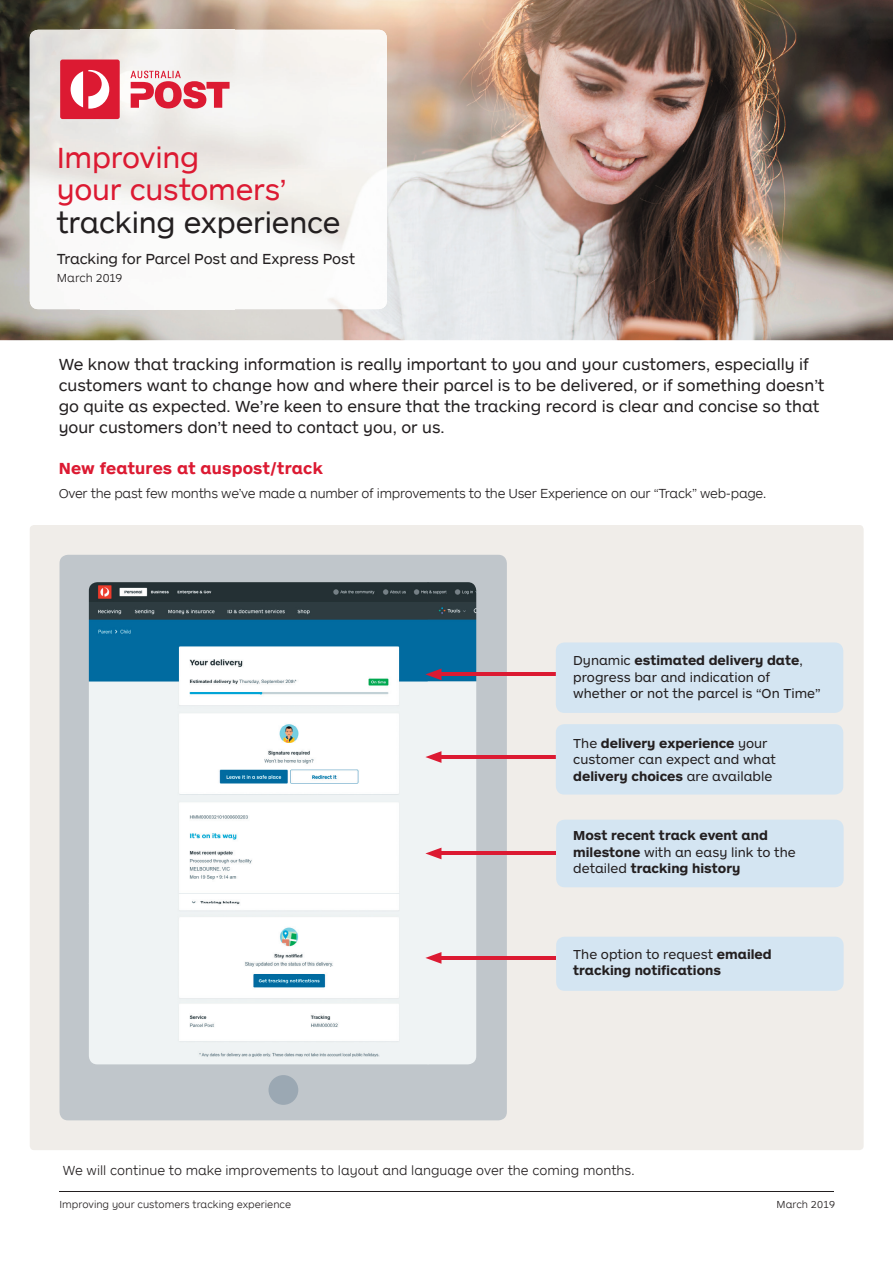
<style>
.page{position:relative;width:893px;height:1263px;background:#fff}
.page>*{position:absolute;margin:0;border:0;box-sizing:border-box;transform-origin:0 0}
.t1{font:30px/32.2px "AP Letter";letter-spacing:-.005em;color:#dc1a32}
.t2{font:16.5px/21px "AP Letter";color:#231f20}
.t3{font:700 16.5px "AP Letter";letter-spacing:.01em;color:#dc1a32}
.t4{font:15px "AP Letter";letter-spacing:-.005em;color:#231f20}
.t5{font:13.5px/16.5px "Letter";color:#231f20}
.t6{font:700 13.5px/16.5px "Letter";color:#231f20}
.t7{font:300 13.5px "AP Letter";letter-spacing:-.02em;color:#231f20}
.t8{font:300 13.5px "AP Letter";color:#231f20}
.t9{font:300 12px "AP Letter";letter-spacing:-.01em;color:#231f20}
.t10{font:300 10.5px "AP Letter";color:#231f20}
.s1{color:#231f20}
.s2{font-weight:700}
.s3{font-weight:400}
</style>
<div class="page">
<div style="left:30px;top:525px;width:834px;height:625px;background:#f0ede9;border-radius:4px"></div>
<hr style="left:60px;top:1191px;width:774px;height:1px;background:#231f20">
<img style="left:0;top:0;width:893px;height:340px">
<img style="left:30px;top:30px;width:357px;height:279px">
<svg style="left:130px;top:71px;width:100px;height:37px"></svg>
<div style="left:60px;top:60px;width:60px;height:59px;background:#dc1a32;border-radius:2px"></div>
<svg style="left:71px;top:70px;width:38px;height:39px"></svg>
<div style="left:60px;top:555px;width:447px;height:565px;background:#c0c6cb;border-radius:9px"></div>
<div style="left:269px;top:1075px;width:29px;height:30px;background:#9ba8b3;border-radius:50%"></div>
<img style="left:89px;top:582px;width:387px;height:482px">
<hr style="left:436px;top:673px;width:120px;height:3px;background:#dc1a32">
<svg style="left:425px;top:668px;width:16px;height:12px"></svg>
<div style="left:556px;top:642px;width:287px;height:71px;background:#d4e5f2;border-radius:9px"></div>
<hr style="left:436px;top:755px;width:120px;height:3px;background:#dc1a32">
<svg style="left:425px;top:751px;width:16px;height:12px"></svg>
<div style="left:556px;top:724px;width:287px;height:70px;background:#d4e5f2;border-radius:9px"></div>
<hr style="left:436px;top:852px;width:120px;height:3px;background:#dc1a32">
<svg style="left:425px;top:848px;width:16px;height:11px"></svg>
<div style="left:556px;top:820px;width:288px;height:67px;background:#d4e5f2;border-radius:9px"></div>
<hr style="left:436px;top:956px;width:120px;height:3px;background:#dc1a32">
<svg style="left:425px;top:952px;width:16px;height:12px"></svg>
<div style="left:556px;top:937px;width:288px;height:54px;background:#d4e5f2;border-radius:9px"></div>
<h1 class="t1" style="left:57px;top:140px;width:285px">Improving<br>your customers’ <span class="s1">tracking experience</span></h1>
<p class="t4" style="left:57px;top:249px;width:300px">Tracking for Parcel Post and Express Post</p>
<p class="t9" style="left:57px;top:270px;width:67px">March 2019</p>
<p class="t2" style="left:59px;top:353px;width:767px">We know that tracking information is really important to you and your customers, especially if customers want to change how and where their parcel is to be delivered, or if something doesn’t go quite as expected. We’re keen to ensure that the tracking record is clear and concise so that your customers don’t need to contact you, or us.</p>
<h2 class="t3" style="left:59px;top:457px;width:266px">New features at auspost/track</h2>
<p class="t7" style="left:59px;top:485px;width:709px">Over the past few months we’ve made a number of improvements to the User Experience on our “Track” web-page.</p>
<p class="t5" style="left:573px;top:652px;width:249px">Dynamic <span class="s2">estimated delivery date</span>, progress bar and indication of whether or not the parcel is “On Time”</p>
<p class="t5" style="left:573px;top:734px;width:204px">The <span class="s2">delivery experience</span> your customer can expect and what <span class="s2">delivery choices</span> are available</p>
<p class="t6" style="left:573px;top:827px;width:224px">Most recent track event and milestone <span class="s3">with an easy link to the detailed</span> tracking history</p>
<p class="t6" style="left:573px;top:945px;width:200px"><span class="s3">The option to request</span> emailed tracking notifications</p>
<p class="t8" style="left:63px;top:1161px;width:573px">We will continue to make improvements to layout and language over the coming months.</p>
<p class="t10" style="left:60px;top:1198px;width:233px">Improving your customers tracking experience</p>
<p class="t10" style="left:777px;top:1198px;width:60px">March 2019</p>
</div>
